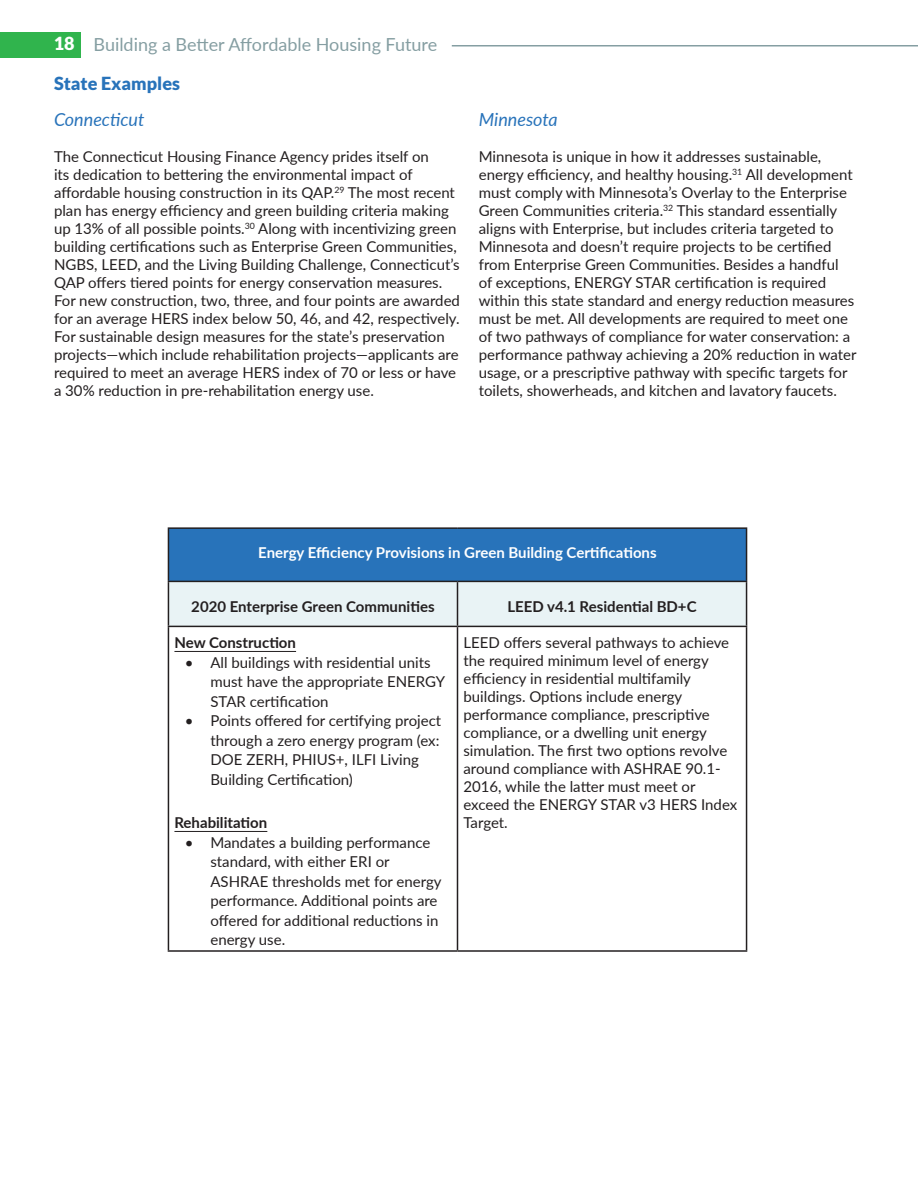
<style>
.page{position:relative;width:918px;height:1188px;background:#fff}
.page>*{position:absolute;margin:0;border:0;box-sizing:border-box;transform-origin:0 0}
.t1{font:18px/38.8px "Lato";color:#859ea2}
.t2{font:italic 18px "Lato";color:#2873ba}
.t3{font:15px/18px "Lato";color:#231f20}
.t4{font:700 15px "Lato";color:#231f20}
.t5{font:700 15px "Lato";color:#fff}
.s1{font-weight:900;color:#fff}
.s2{font-weight:900;color:#2873ba}
</style>
<div class="page">
<hr style="left:452px;top:45px;width:466px;height:1px;background:#859ea2">
<div style="left:0;top:32px;width:81px;height:26px;background:#30b44d"></div>
<div style="left:168px;top:528px;width:579px;height:53px;background:#2873ba"></div>
<div style="left:169px;top:582px;width:577px;height:44px;background:#e9f3f5"></div>
<svg style="left:169px;top:627px;width:577px;height:323px"></svg>
<hr style="left:168px;top:582px;width:1px;height:44px;background:#231f20">
<hr style="left:457px;top:582px;width:1px;height:44px;background:#231f20">
<hr style="left:746px;top:582px;width:1px;height:44px;background:#231f20">
<hr style="left:168px;top:626px;width:290px;height:1px;background:#231f20">
<hr style="left:168px;top:627px;width:1px;height:323px;background:#231f20">
<hr style="left:458px;top:626px;width:289px;height:1px;background:#231f20">
<hr style="left:457px;top:627px;width:1px;height:323px;background:#231f20">
<hr style="left:746px;top:627px;width:1px;height:323px;background:#231f20">
<hr style="left:168px;top:950px;width:290px;height:2px;background:#231f20">
<hr style="left:458px;top:950px;width:289px;height:2px;background:#231f20">
<hr style="left:168px;top:527px;width:290px;height:2px;background:#231f20">
<hr style="left:168px;top:529px;width:1px;height:52px;background:#231f20">
<hr style="left:458px;top:527px;width:289px;height:2px;background:#231f20">
<hr style="left:746px;top:529px;width:1px;height:52px;background:#231f20">
<hr style="left:168px;top:581px;width:290px;height:1px;background:#231f20">
<hr style="left:458px;top:581px;width:289px;height:1px;background:#231f20">
<hr style="left:174px;top:651px;width:122px;height:1px;background:#231f20">
<hr style="left:174px;top:831px;width:93px;height:1px;background:#231f20">
<p class="t1" style="left:54px;top:24px;width:385px"><span class="s1">18</span> Building a Better Affordable Housing Future<br><span class="s2">State Examples</span></p>
<p class="t2" style="left:54px;top:107px;width:92px">Connecticut</p>
<p class="t3" style="left:54px;top:147px;width:407px">The Connecticut Housing Finance Agency prides itself on<br>its dedication to bettering the environmental impact of affordable housing construction in its QAP.<sup>29</sup> The most recent plan has energy efficiency and green building criteria making up 13% of all possible points.<sup>30</sup> Along with incentivizing green building certifications such as Enterprise Green Communities, NGBS, LEED, and the Living Building Challenge, Connecticut’s QAP offers tiered points for energy conservation measures.<br>For new construction, two, three, and four points are awarded for an average HERS index below 50, 46, and 42, respectively.<br>For sustainable design measures for the state’s preservation projects—which include rehabilitation projects—applicants are required to meet an average HERS index of 70 or less or have a 30% reduction in pre-rehabilitation energy use.</p>
<p class="t2" style="left:479px;top:107px;width:81px">Minnesota</p>
<p class="t3" style="left:479px;top:147px;width:379px">Minnesota is unique in how it addresses sustainable, energy efficiency, and healthy housing.<sup>31</sup> All development must comply with Minnesota’s Overlay to the Enterprise Green Communities criteria.<sup>32</sup> This standard essentially aligns with Enterprise, but includes criteria targeted to Minnesota and doesn’t require projects to be certified from Enterprise Green Communities. Besides a handful<br>of exceptions, ENERGY STAR certification is required within this state standard and energy reduction measures must be met. All developments are required to meet one of two pathways of compliance for water conservation: a performance pathway achieving a 20% reduction in water usage, or a prescriptive pathway with specific targets for toilets, showerheads, and kitchen and lavatory faucets.</p>
<p class="t5" style="left:258px;top:541px;width:400px">Energy Efficiency Provisions in Green Building Certifications</p>
<p class="t4" style="left:191px;top:595px;width:245px">2020 Enterprise Green Communities</p>
<p class="t4" style="left:507px;top:595px;width:191px">LEED v4.1 Residential BD+C</p>
<p class="t4" style="left:174px;top:631px;width:123px">New Construction</p>
<p class="t3" style="left:210px;top:652px;width:236px;line-height:19.5px;text-indent:-26px">• All buildings with residential units must have the appropriate ENERGY<br>STAR certification</p>
<p class="t3" style="left:210px;top:710px;width:232px;line-height:19.5px;text-indent:-26px">• Points offered for certifying project through a zero energy program (ex:<br>DOE ZERH, PHIUS+, ILFI Living<br>Building Certification)</p>
<p class="t4" style="left:174px;top:811px;width:94px">Rehabilitation</p>
<p class="t3" style="left:210px;top:832px;width:233px;line-height:19.5px;text-indent:-26px">• Mandates a building performance standard, with either ERI or<br>ASHRAE thresholds met for energy performance. Additional points are offered for additional reductions in energy use.</p>
<p class="t3" style="left:464px;top:633px;width:275px">LEED offers several pathways to achieve the required minimum level of energy efficiency in residential multifamily buildings. Options include energy performance compliance, prescriptive compliance, or a dwelling unit energy simulation. The first two options revolve around compliance with ASHRAE 90.1- 2016, while the latter must meet or exceed the ENERGY STAR v3 HERS Index Target.</p>
</div>
